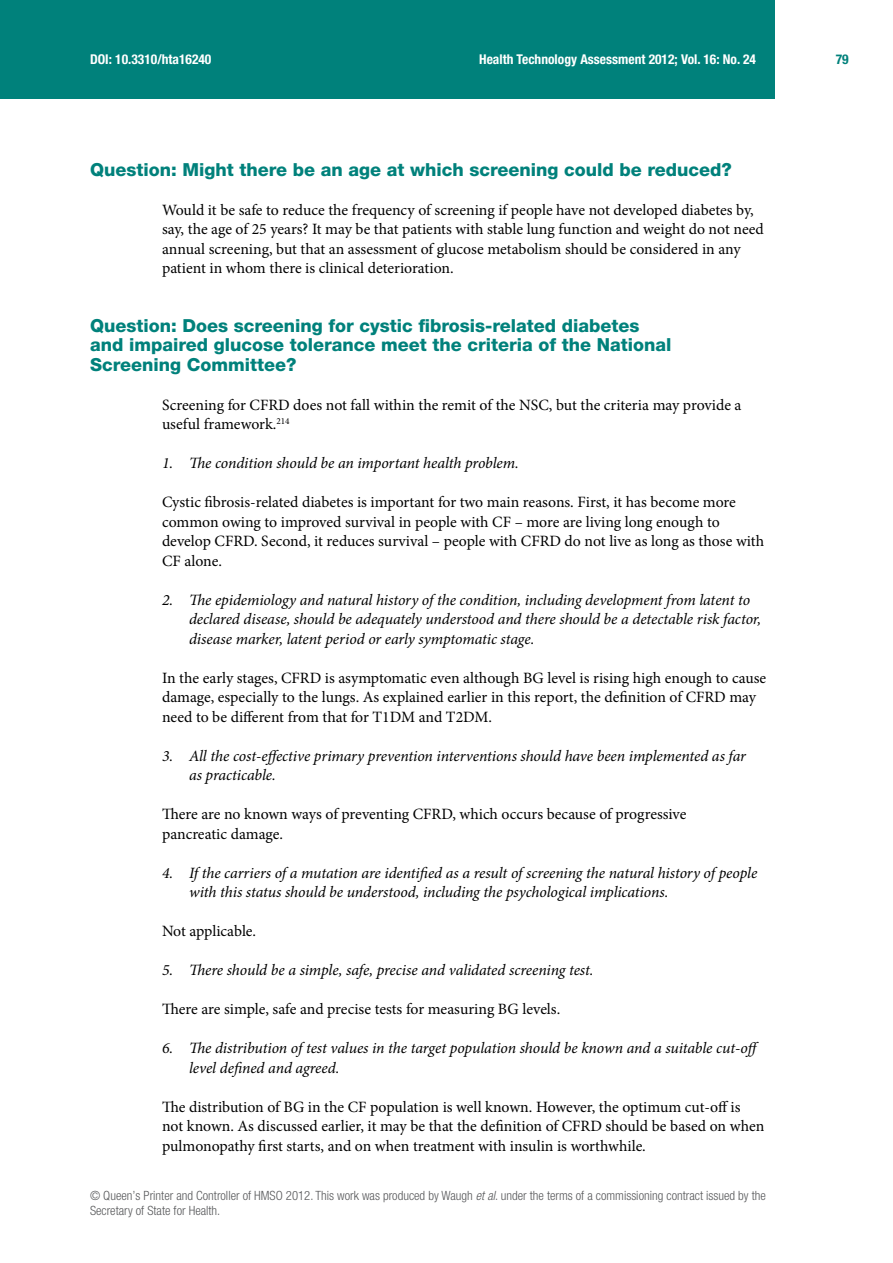
<style>
.page{position:relative;width:893px;height:1263px;background:#fff}
.page>*{position:absolute;margin:0;border:0;box-sizing:border-box;transform-origin:0 0}
.t1{font:800 18px/19.5px "Helvetica Neue LT Pro";color:#00817b}
.t2{font:15.75px/19.5px "Minion Pro";color:#000}
.t3{font:italic 15.75px/19.5px "Minion Pro";letter-spacing:-.01em;color:#000}
.t4{font:700 condensed 13.5px "Helvetica Neue LT Pro";color:#fff}
.t5{font:700 condensed 13.5px "Helvetica Neue LT Pro";color:#00817b}
.t6{font:300 condensed 12.75px/15px "Helvetica Neue LT Pro";color:#58595b}
.s1{font-style:italic}
</style>
<div class="page">
<div style="left:0;top:0;width:774px;height:99px;background:#00817b"></div>
<p class="t4" style="left:90px;top:51px;width:123px">DOI: 10.3310/hta16240</p>
<p class="t4" style="left:479px;top:51px;width:278px">Health Technology Assessment 2012; Vol. 16: No. 24</p>
<p class="t5" style="left:836px;top:51px;width:14px">79</p>
<p class="t1" style="left:90px;top:159px;width:643px">Question: Might there be an age at which screening could be reduced?</p>
<p class="t2" style="left:162px;top:200px;width:603px">Would it be safe to reduce the frequency of screening if people have not developed diabetes by, say, the age of 25 years? It may be that patients with stable lung function and weight do not need annual screening, but that an assessment of glucose metabolism should be considered in any patient in whom there is clinical deterioration.</p>
<p class="t1" style="left:90px;top:315px;width:583px">Question: Does screening for cystic fibrosis-related diabetes and impaired glucose tolerance meet the criteria of the National<br>Screening Committee?</p>
<p class="t2" style="left:162px;top:395px;width:581px">Screening for CFRD does not fall within the remit of the NSC, but the criteria may provide a useful framework.<sup>214</sup></p>
<p class="t3" style="left:162px;top:453px;width:358px">1. The condition should be an important health problem.</p>
<p class="t2" style="left:162px;top:492px;width:604px">Cystic fibrosis-related diabetes is important for two main reasons. First, it has become more common owing to improved survival in people with CF – more are living long enough to develop CFRD. Second, it reduces survival – people with CFRD do not live as long as those with CF alone.</p>
<p class="t3" style="left:189px;top:590px;width:574px;text-indent:-27px">2. The epidemiology and natural history of the condition, including development from latent to declared disease, should be adequately understood and there should be a detectable risk factor, disease marker, latent period or early symptomatic stage.</p>
<p class="t2" style="left:162px;top:668px;width:606px">In the early stages, CFRD is asymptomatic even although BG level is rising high enough to cause damage, especially to the lungs. As explained earlier in this report, the definition of CFRD may need to be different from that for T1DM and T2DM.</p>
<p class="t3" style="left:189px;top:746px;width:558px;text-indent:-27px">3. All the cost-effective primary prevention interventions should have been implemented as far as practicable.</p>
<p class="t2" style="left:162px;top:804px;width:526px">There are no known ways of preventing CFRD, which occurs because of progressive pancreatic damage.</p>
<p class="t3" style="left:189px;top:863px;width:570px;text-indent:-27px">4. If the carriers of a mutation are identified as a result of screening the natural history of people with this status should be understood, including the psychological implications.</p>
<p class="t2" style="left:162px;top:921px;width:96px">Not applicable.</p>
<p class="t3" style="left:162px;top:960px;width:433px">5. There should be a simple, safe, precise and validated screening test.</p>
<p class="t2" style="left:162px;top:999px;width:400px">There are simple, safe and precise tests for measuring BG levels.</p>
<p class="t3" style="left:189px;top:1038px;width:573px;text-indent:-27px">6. The distribution of test values in the target population should be known and a suitable cut-off level defined and agreed.</p>
<p class="t2" style="left:162px;top:1097px;width:604px">The distribution of BG in the CF population is well known. However, the optimum cut-off is not known. As discussed earlier, it may be that the definition of CFRD should be based on when pulmonopathy first starts, and on when treatment with insulin is worthwhile.</p>
<p class="t6" style="left:90px;top:1188px;width:677px">© Queen’s Printer and Controller of HMSO 2012. This work was produced by Waugh <span class="s1">et al</span>. under the terms of a commissioning contract issued by the<br>Secretary of State for Health.</p>
</div>
